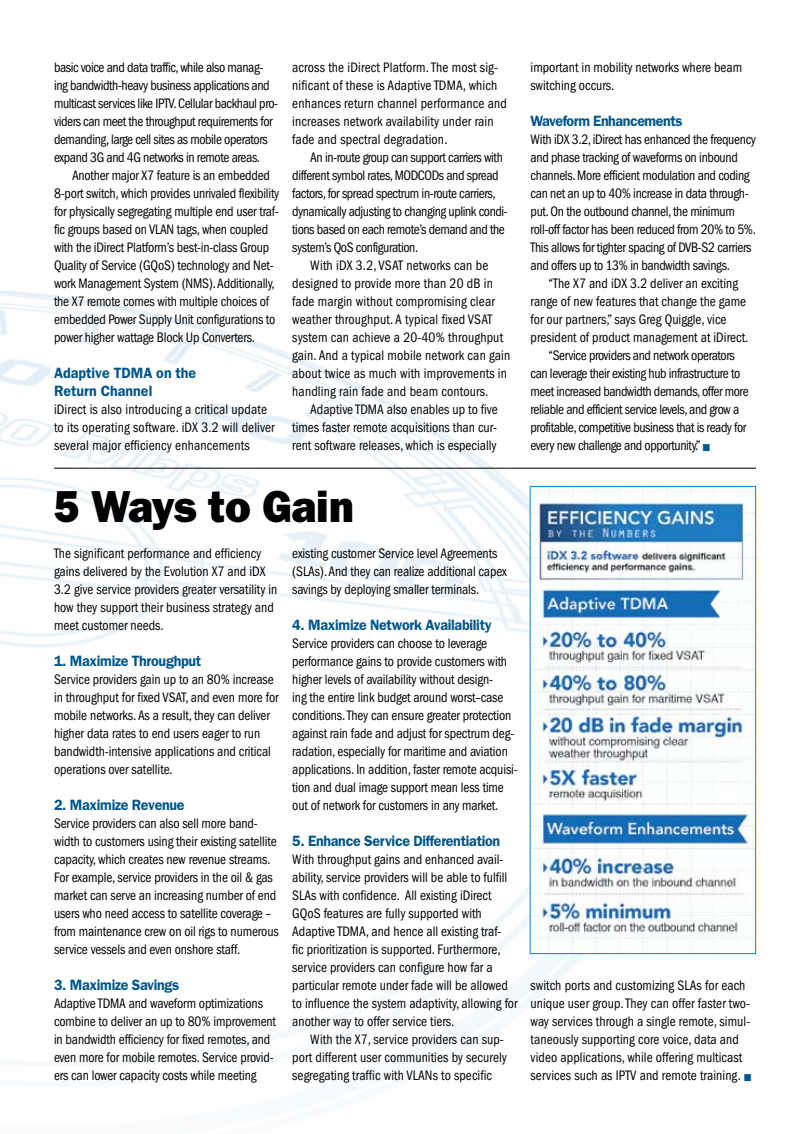
<style>
.page{position:relative;width:810px;height:1134px;background:#fff}
.page>*{position:absolute;margin:0;border:0;box-sizing:border-box;transform-origin:0 0}
.t1{font:45px "ITC Franklin Gothic Std Hvy";color:#000;scale:.95 1}
.t2{font:600 15px "ITC Franklin Gothic Std";letter-spacing:-.02em;color:#00558a;scale:.95 1}
.t3{font:600 15px/18px "ITC Franklin Gothic Std";color:#00558a;scale:.95 1}
.t4{font:condensed 14.25px/18px "ITC Franklin Gothic Std";letter-spacing:-.01em;color:#000;scale:.95 1}
.t5{font:condensed 14.25px/18px "ITC Franklin Gothic Std";letter-spacing:-.03em;color:#000;scale:.95 1}
.t6{font:condensed 14.25px/18px "ITC Franklin Gothic Std";letter-spacing:.01em;color:#000;scale:.95 1}
.s1{color:#00558a}
</style>
<div class="page">
<img style="left:0;top:290px;width:757px;height:728px">
<img style="left:532px;top:488px;width:222px;height:464px">
<div style="left:530px;top:486px;width:226px;height:468px;border:1px solid #0086c9"></div>
<hr style="left:54px;top:468px;width:702px;height:1px;background:#000">
<p class="t5" style="left:54px;top:58px;width:237px">basic voice and data traffic, while also manag&shy;ing bandwidth-heavy business applications and multicast services like IPTV. Cellular backhaul pro&shy;viders can meet the throughput requirements for demanding, large cell sites as mobile operators expand 3G and 4G networks in remote areas.</p>
<p class="t4" style="left:54px;top:166px;width:239px;text-indent:18px">Another major X7 feature is an embedded 8-port switch, which provides unrivaled flexibility for physically segregating multiple end user traf&shy;fic groups based on VLAN tags, when coupled with the iDirect Platform’s best-in-class Group Quality of Service (GQoS) technology and Net&shy;work Management System (NMS). Additionally, the X7 remote comes with multiple choices of embedded Power Supply Unit configurations to power higher wattage Block Up Converters.</p>
<p class="t3" style="left:54px;top:364px;width:151px">Adaptive TDMA on the<br>Return Channel</p>
<p class="t6" style="left:54px;top:400px;width:234px">iDirect is also introducing a critical update to its operating software. iDX 3.2 will deliver several major efficiency enhancements</p>
<p class="t6" style="left:292px;top:58px;width:228px">across the iDirect Platform. The most sig&shy;nificant of these is Adaptive TDMA, which enhances return channel performance and increases network availability under rain fade and spectral degradation.</p>
<p class="t5" style="left:292px;top:148px;width:228px;text-indent:18px">An in-route group can support carriers with different symbol rates, MODCODs and spread factors, for spread spectrum in-route carriers, dynamically adjusting to changing uplink condi&shy;tions based on each remote’s demand and the system’s QoS configuration.</p>
<p class="t6" style="left:292px;top:256px;width:231px;text-indent:18px">With iDX 3.2, VSAT networks can be designed to provide more than 20 dB in fade margin without compromising clear weather throughput. A typical fixed VSAT system can achieve a 20-40% throughput gain. And a typical mobile network can gain about twice as much with improvements in handling rain fade and beam contours.</p>
<p class="t4" style="left:292px;top:400px;width:218px;text-align:justify;text-indent:18px">Adaptive TDMA also enables up to five times faster remote acquisitions than cur&shy;rent software releases, which is especially</p>
<p class="t4" style="left:531px;top:58px;width:224px">important in mobility networks where beam switching occurs.</p>
<p class="t2" style="left:531px;top:112px;width:161px">Waveform Enhancements</p>
<p class="t4" style="left:531px;top:130px;width:239px">With iDX 3.2, iDirect has enhanced the frequency and phase tracking of waveforms on inbound channels. More efficient modulation and coding can net an up to 40% increase in data through&shy;put. On the outbound channel, the minimum roll-off factor has been reduced from 20% to 5%.<br>This allows for tighter spacing of DVB-S2 carriers and offers up to 13% in bandwidth savings.</p>
<p class="t4" style="left:549px;top:274px;width:201px">“The X7 and iDX 3.2 deliver an exciting</p>
<p class="t4" style="left:531px;top:292px;width:228px">range of new features that change the game</p>
<p class="t4" style="left:531px;top:310px;width:208px">for our partners,” says Greg Quiggle, vice</p>
<p class="t4" style="left:531px;top:328px;width:231px">president of product management at iDirect.</p>
<p class="t5" style="left:549px;top:346px;width:198px">“Service providers and network operators</p>
<p class="t5" style="left:531px;top:364px;width:222px">can leverage their existing hub infrastructure to</p>
<p class="t5" style="left:531px;top:382px;width:231px">meet increased bandwidth demands, offer more</p>
<p class="t5" style="left:531px;top:400px;width:221px">reliable and efficient service levels, and grow a</p>
<p class="t5" style="left:531px;top:418px;width:229px">profitable, competitive business that is ready for</p>
<p class="t5" style="left:531px;top:436px;width:191px">every new challenge and opportunity.” <span class="s1">■</span></p>
<h1 class="t1" style="left:54px;top:480px;width:317px">5 Ways to Gain</h1>
<p class="t4" style="left:54px;top:544px;width:237px">The significant performance and efficiency gains delivered by the Evolution X7 and iDX 3.2 give service providers greater versatility in how they support their business strategy and meet customer needs.</p>
<p class="t2" style="left:54px;top:652px;width:157px">1. Maximize Throughput</p>
<p class="t4" style="left:54px;top:670px;width:238px">Service providers gain up to an 80% increase in throughput for fixed VSAT, and even more for mobile networks. As a result, they can deliver higher data rates to end users eager to run bandwidth-intensive applications and critical operations over satellite.</p>
<p class="t2" style="left:54px;top:796px;width:139px">2. Maximize Revenue</p>
<p class="t4" style="left:54px;top:814px;width:238px">Service providers can also sell more band&shy;width to customers using their existing satellite capacity, which creates new revenue streams.<br>For example, service providers in the oil &amp; gas market can serve an increasing number of end users who need access to satellite coverage – from maintenance crew on oil rigs to numerous service vessels and even onshore staff.</p>
<p class="t2" style="left:54px;top:976px;width:133px">3. Maximize Savings</p>
<p class="t4" style="left:54px;top:994px;width:235px">Adaptive TDMA and waveform optimizations combine to deliver an up to 80% improvement in bandwidth efficiency for fixed remotes, and even more for mobile remotes. Service provid&shy;ers can lower capacity costs while meeting</p>
<p class="t4" style="left:292px;top:544px;width:227px">existing customer Service level Agreements (SLAs). And they can realize additional capex savings by deploying smaller terminals.</p>
<p class="t2" style="left:292px;top:616px;width:211px">4. Maximize Network Availability</p>
<p class="t4" style="left:292px;top:634px;width:239px">Service providers can choose to leverage performance gains to provide customers with higher levels of availability without design-<br>ing the entire link budget around worst–case conditions. They can ensure greater protection against rain fade and adjust for spectrum deg&shy;radation, especially for maritime and aviation applications. In addition, faster remote acquisi&shy;tion and dual image support mean less time out of network for customers in any market.</p>
<p class="t2" style="left:292px;top:832px;width:220px">5. Enhance Service Differentiation</p>
<p class="t4" style="left:292px;top:850px;width:239px">With throughput gains and enhanced avail&shy;ability, service providers will be able to fulfill SLAs with confidence. All existing iDirect GQoS features are fully supported with Adaptive TDMA, and hence all existing traf-<br>fic prioritization is supported. Furthermore, service providers can configure how far a particular remote under fade will be allowed to influence the system adaptivity, allowing for another way to offer service tiers.</p>
<p class="t4" style="left:292px;top:1030px;width:228px;text-indent:18px">With the X7, service providers can sup&shy;port different user communities by securely segregating traffic with VLANs to specific</p>
<p class="t4" style="left:531px;top:976px;width:235px">switch ports and customizing SLAs for each unique user group. They can offer faster two&shy;way services through a single remote, simul&shy;taneously supporting core voice, data and video applications, while offering multicast services such as IPTV and remote training. <span class="s1">■</span></p>
</div>
